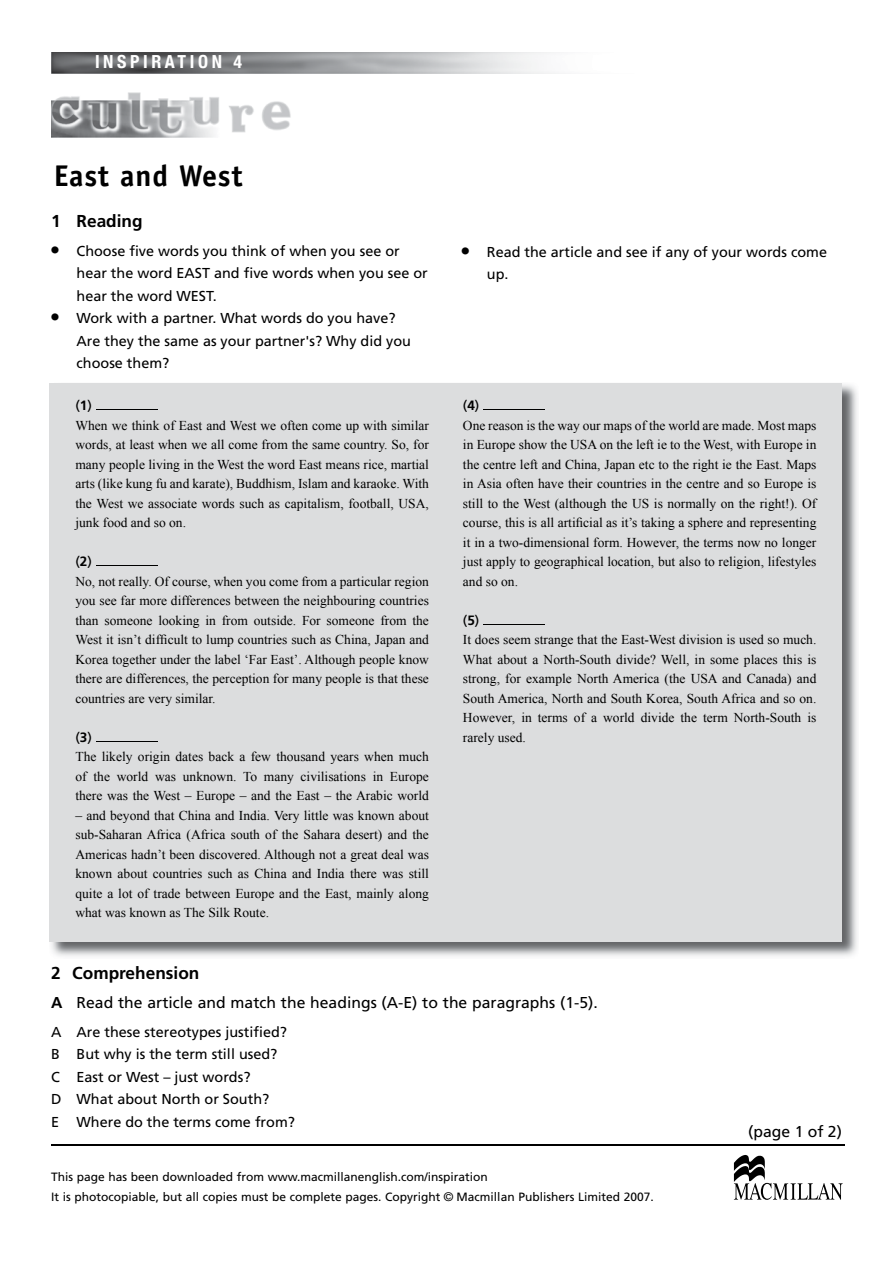
<style>
.page{position:relative;width:893px;height:1263px;background:#fff}
.page>*{position:absolute;margin:0;border:0;box-sizing:border-box;transform-origin:0 0}
.t1{font:700 30px "Officina Sans";letter-spacing:.025em;color:#000}
.t2{font:700 condensed 18px "Helvetica Neue";letter-spacing:.2em;color:#fff}
.t3{font:700 17.25px "Frutiger";color:#000}
.t4{font:15.75px "Frutiger";color:#000}
.t5{font:14.4px/22.5px "Frutiger";color:#000}
.t6{font:13.5px/19.5px "Times New Roman";color:#000;text-align:justify}
.t7{font:13.5px "Frutiger";color:#000}
.t8{font:12px/20.2px "Frutiger";color:#000}
.s1{font-family:"Helvetica";font-size:22.5px}
.s2{font-weight:700}
.s3{font-family:"Helvetica"}
</style>
<div class="page">
<img style="left:51px;top:92px;width:240px;height:46px">
<img style="left:51px;top:52px;width:503px;height:21px">
<hr style="left:51px;top:1144px;width:794px;height:1px;background:#000">
<svg style="left:734px;top:1155px;width:109px;height:45px"></svg>
<img style="left:49px;top:383px;width:808px;height:573px">
<div style="left:50px;top:383px;width:792px;height:558px;background:#dcddde"></div>
<hr style="left:96px;top:409px;width:61px;height:1px;background:#000">
<hr style="left:96px;top:565px;width:61px;height:1px;background:#000">
<hr style="left:96px;top:741px;width:61px;height:1px;background:#000">
<hr style="left:483px;top:409px;width:62px;height:1px;background:#000">
<hr style="left:483px;top:624px;width:62px;height:1px;background:#000">
<h2 class="t2" style="left:95px;top:51px;width:149px">INSPIRATION 4</h2>
<h1 class="t1" style="left:54px;top:157px;width:190px">East and West</h1>
<p class="t3" style="left:51px;top:211px;width:93px">1 Reading</p>
<p class="t5" style="left:77px;top:239px;width:353px;text-indent:-26px"><span class="s1">•</span> Choose five words you think of when you see or hear the word EAST and five words when you see or hear the word WEST.</p>
<p class="t5" style="left:77px;top:307px;width:336px;text-indent:-26px"><span class="s1">•</span> Work with a partner. What words do you have?<br>Are they the same as your partner's? Why did you choose them?</p>
<p class="t7" style="left:75px;top:398px;width:18px">(<span class="s2">1</span>)</p>
<p class="t6" style="left:75px;top:415px;width:355px">When we think of East and West we often come up with similar words, at least when we all come from the same country. So, for many people living in the West the word East means rice, martial arts (like kung fu and karate), Buddhism, Islam and karaoke. With the West we associate words such as capitalism, football, USA, junk food and so on.</p>
<p class="t7" style="left:75px;top:554px;width:18px">(<span class="s2">2</span>)</p>
<p class="t6" style="left:75px;top:571px;width:355px">No, not really. Of course, when you come from a particular region you see far more differences between the neighbouring countries than someone looking in from outside. For someone from the West it isn’t difficult to lump countries such as China, Japan and Korea together under the label ‘Far East’. Although people know there are differences, the perception for many people is that these countries are very similar.</p>
<p class="t7" style="left:75px;top:729px;width:18px">(<span class="s2">3</span>)</p>
<p class="t6" style="left:75px;top:747px;width:355px">The likely origin dates back a few thousand years when much of the world was unknown. To many civilisations in Europe there was the West – Europe – and the East – the Arabic world</p>
<p class="t6" style="left:75px;top:805px;width:355px">– and beyond that China and India. Very little was known about sub-Saharan Africa (Africa south of the Sahara desert) and the Americas hadn’t been discovered. Although not a great deal was known about countries such as China and India there was still quite a lot of trade between Europe and the East, mainly along what was known as The Silk Route.</p>
<p class="t5" style="left:487px;top:240px;width:342px;text-indent:-26px"><span class="s1">•</span> Read the article and see if any of your words come up.</p>
<p class="t7" style="left:463px;top:398px;width:18px">(<span class="s2">4</span>)</p>
<p class="t6" style="left:463px;top:415px;width:355px">One reason is the way our maps of the world are made. Most maps in Europe show the USA on the left ie to the West, with Europe in the centre left and China, Japan etc to the right ie the East. Maps in Asia often have their countries in the centre and so Europe is still to the West (although the US is normally on the right!). Of course, this is all artificial as it’s taking a sphere and representing it in a two-dimensional form. However, the terms now no longer just apply to geographical location, but also to religion, lifestyles and so on.</p>
<p class="t7" style="left:463px;top:612px;width:18px">(<span class="s2">5</span>)</p>
<p class="t6" style="left:463px;top:630px;width:355px">It does seem strange that the East-West division is used so much.<br>What about a North-South divide? Well, in some places this is strong, for example North America (the USA and Canada) and South America, North and South Korea, South Africa and so on.<br>However, in terms of a world divide the term North-South is rarely used.</p>
<p class="t3" style="left:51px;top:963px;width:150px">2 Comprehension</p>
<p class="t4" style="left:51px;top:993px;width:548px"><span class="s2">A</span> Read the article and match the headings (A-E) to the paragraphs (1-5).</p>
<p class="t5" style="left:51px;top:1020px;width:245px">A Are these stereotypes justified?<br>B But why is the term still used?<br>C East or West – just words?<br>D What about North or South?<br>E Where do the terms come from?</p>
<p class="t8" style="left:51px;top:1166px;width:604px">This page has been downloaded from www.macmillanenglish.com/inspiration<br>It is photocopiable, but all copies must be complete pages. Copyright <span class="s3">©</span> Macmillan Publishers Limited 2007.</p>
<p class="t4" style="left:748px;top:1122px;width:95px">(page 1 of 2)</p>
</div>
